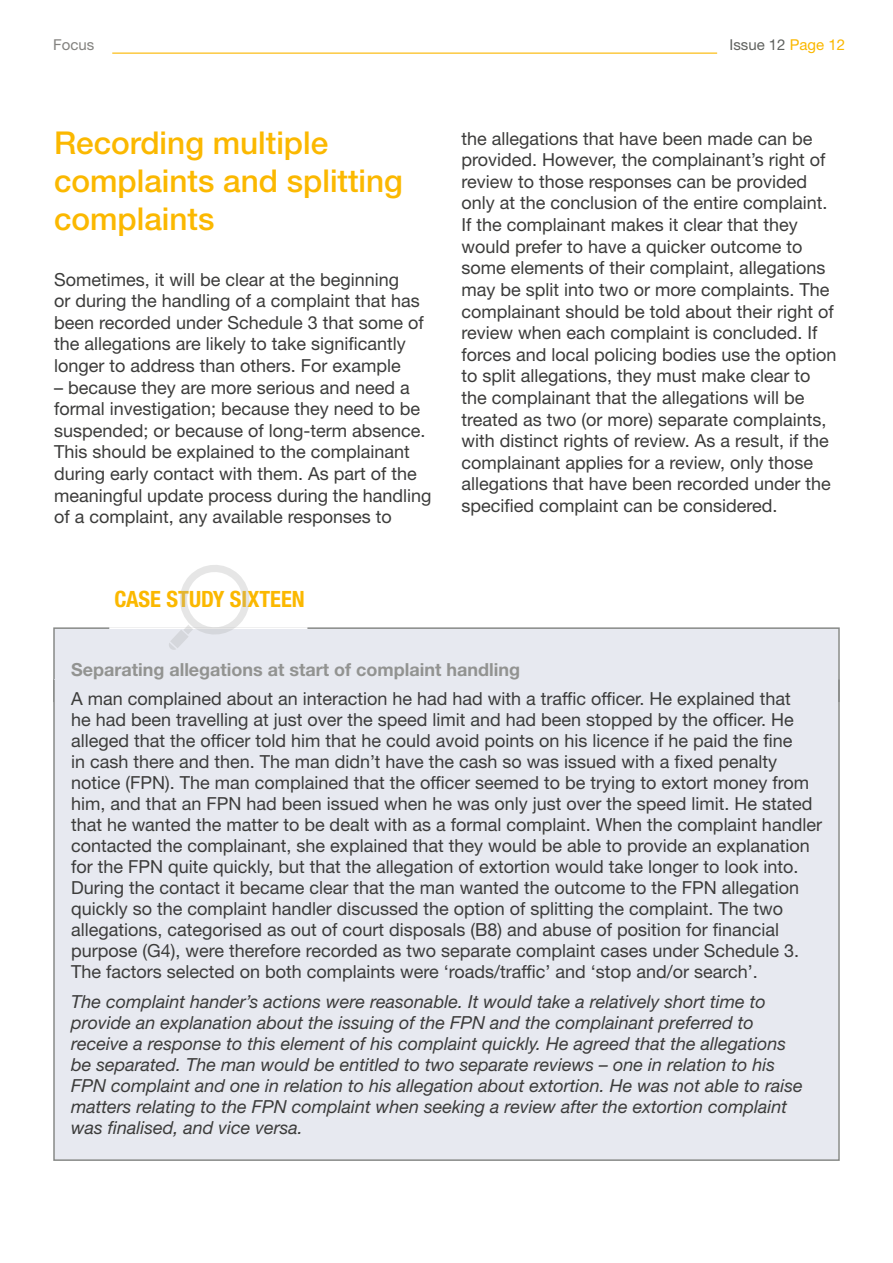
<style>
.page{position:relative;width:893px;height:1263px;background:#fff}
.page>*{position:absolute;margin:0;border:0;box-sizing:border-box;transform-origin:0 0}
.t1{font:500 31.5px/37.8px "Helvetica Neue LT Std";color:#fbb800}
.t2{font:700 condensed 22.5px "Helvetica Neue LT Std";color:#fbb800}
.t3{font:18px/21.6px "Helvetica Neue LT Std";color:#3c3c3b}
.t4{font:italic 18px/21px "Helvetica Neue LT Std";color:#3c3c3b}
.t5{font:700 18px "Helvetica Neue LT Std";color:#929391}
.t6{font:15px "Helvetica Neue LT Std";color:#60625f}
.t7{font:15px "Helvetica Neue LT Std";color:#83827f}
.s1{color:#fbb800}
</style>
<div class="page">
<hr style="left:112px;top:53px;width:605px;height:1px;background:#fbb800">
<div style="left:55px;top:629px;width:783px;height:73px;background:#e7e9f0"></div>
<div style="left:53px;top:627px;width:787px;height:76px;border:2px solid #878987"></div>
<hr style="left:109px;top:627px;width:198px;height:2px;background:#fff">
<div style="left:55px;top:679px;width:783px;height:481px;background:#e7e9f0"></div>
<svg style="left:168px;top:565px;width:85px;height:85px"></svg>
<p class="t7" style="left:53px;top:36px;width:43px">Focus</p>
<p class="t6" style="left:729px;top:36px;width:117px">Issue 12 <span class="s1">Page 12</span></p>
<h1 class="t1" style="left:54px;top:124px;width:350px">Recording multiple complaints and splitting complaints</h1>
<p class="t3" style="left:54px;top:268px;width:371px">Sometimes, it will be clear at the beginning<br>or during the handling of a complaint that has been recorded under Schedule 3 that some of the allegations are likely to take significantly longer to address than others. For example</p>
<p class="t3" style="left:54px;top:376px;width:379px">– because they are more serious and need a formal investigation; because they need to be suspended; or because of long-term absence.<br>This should be explained to the complainant during early contact with them. As part of the meaningful update process during the handling of a complaint, any available responses to</p>
<p class="t2" style="left:114px;top:586px;width:192px">CASE STUDY SIXTEEN</p>
<p class="t3" style="left:461px;top:127px;width:377px">the allegations that have been made can be provided. However, the complainant’s right of review to those responses can be provided only at the conclusion of the entire complaint.<br>If the complainant makes it clear that they would prefer to have a quicker outcome to some elements of their complaint, allegations may be split into two or more complaints. The complainant should be told about their right of review when each complaint is concluded. If forces and local policing bodies use the option to split allegations, they must make clear to the complainant that the allegations will be treated as two (or more) separate complaints, with distinct rights of review. As a result, if the complainant applies for a review, only those allegations that have been recorded under the specified complaint can be considered.</p>
<p class="t5" style="left:71px;top:658px;width:451px">Separating allegations at start of complaint handling</p>
<p class="t3" style="left:71px;top:688px;width:752px;line-height:21px">A man complained about an interaction he had had with a traffic officer. He explained that<br>he had been travelling at just over the speed limit and had been stopped by the officer. He alleged that the officer told him that he could avoid points on his licence if he paid the fine<br>in cash there and then. The man didn’t have the cash so was issued with a fixed penalty notice (FPN). The man complained that the officer seemed to be trying to extort money from him, and that an FPN had been issued when he was only just over the speed limit. He stated that he wanted the matter to be dealt with as a formal complaint. When the complaint handler contacted the complainant, she explained that they would be able to provide an explanation for the FPN quite quickly, but that the allegation of extortion would take longer to look into.<br>During the contact it became clear that the man wanted the outcome to the FPN allegation quickly so the complaint handler discussed the option of splitting the complaint. The two allegations, categorised as out of court disposals (B8) and abuse of position for financial purpose (G4), were therefore recorded as two separate complaint cases under Schedule 3.<br>The factors selected on both complaints were ‘roads/traffic’ and ‘stop and/or search’.</p>
<p class="t4" style="left:71px;top:990px;width:733px">The complaint hander’s actions were reasonable. It would take a relatively short time to provide an explanation about the issuing of the FPN and the complainant preferred to receive a response to this element of his complaint quickly. He agreed that the allegations be separated. The man would be entitled to two separate reviews – one in relation to his FPN complaint and one in relation to his allegation about extortion. He was not able to raise matters relating to the FPN complaint when seeking a review after the extortion complaint was finalised, and vice versa.</p>
</div>
